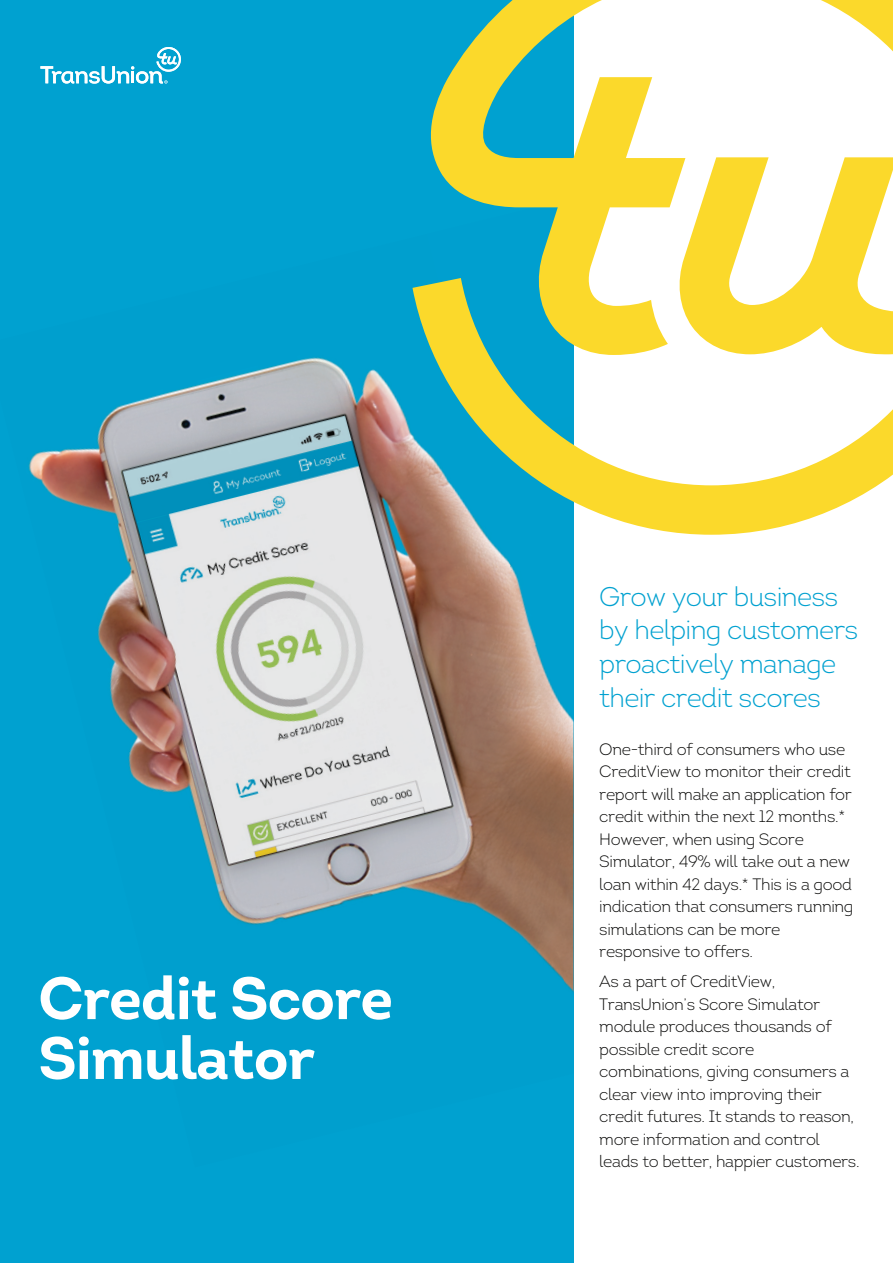
<style>
.page{position:relative;width:893px;height:1263px;background:#fff}
.page>*{position:absolute;margin:0;border:0;box-sizing:border-box;transform-origin:0 0}
.t1{font:700 59.85px/59.8px "Intro";letter-spacing:-.02em;color:#fff}
.t2{font:300 27px/33.9px "Intro";letter-spacing:-.025em;color:#00a1d0}
.t3{font:300 16.5px/22.5px "Intro";letter-spacing:-.02em;color:#050504}
</style>
<div class="page">
<div style="left:0;top:0;width:573px;height:1263px;background:#00a1d0"></div>
<img style="left:28px;top:357px;width:503px;height:352px">
<img style="left:478px;top:535px;width:55px;height:112px">
<img style="left:531px;top:635px;width:26px;height:62px">
<img style="left:114px;top:709px;width:381px;height:216px">
<img style="left:495px;top:697px;width:78px;height:295px">
<svg style="left:40px;top:47px;width:141px;height:37px"></svg>
<svg style="left:412px;top:0;width:481px;height:535px"></svg>
<svg style="left:676px;top:157px;width:217px;height:197px"></svg>
<h1 class="t1" style="left:38px;top:968px;width:357px">Credit Score<br>Simulator</h1>
<h2 class="t2" style="left:599px;top:579px;width:261px">Grow your business by helping customers proactively manage their credit scores</h2>
<p class="t3" style="left:599px;top:738px;width:256px">One-third of consumers who use<br>CreditView to monitor their credit report will make an application for credit within the next 12 months.*<br>However, when using Score<br>Simulator, 49% will take out a new loan within 42 days.* This is a good indication that consumers running simulations can be more responsive to offers.</p>
<p class="t3" style="left:599px;top:970px;width:262px">As a part of CreditView,<br>TransUnion’s Score Simulator module produces thousands of possible credit score combinations, giving consumers a clear view into improving their credit futures. It stands to reason, more information and control leads to better, happier customers.</p>
</div>
